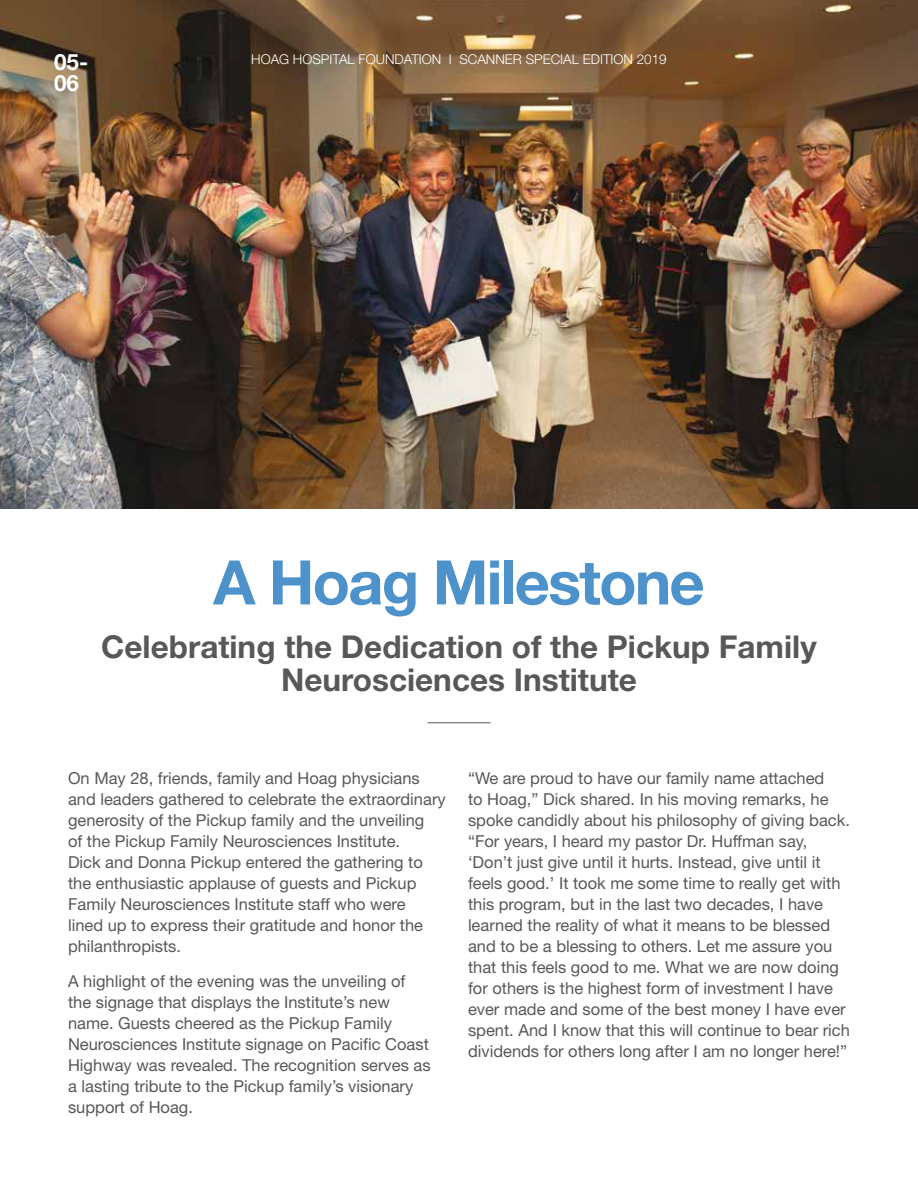
<style>
.page{position:relative;width:918px;height:1188px;background:#fff}
.page>*{position:absolute;margin:0;border:0;box-sizing:border-box;transform-origin:0 0}
.t1{font:700 61.5px "Helvetica Neue LT Std";letter-spacing:-.03em;color:#4d92ca}
.t2{font:700 31.5px/33px "Helvetica Neue LT Std";color:#58585a;text-align:center}
.t3{font:700 22.5px/21px "Helvetica Neue LT Std";color:#fff}
.t4{font:16.5px/21px "Helvetica Neue LT Std";color:#58585a}
.t5{font:300 13.5px "Helvetica Neue LT Std";color:#fff}
</style>
<div class="page">
<img style="left:0;top:0;width:918px;height:509px">
<hr style="left:428px;top:722px;width:62px;height:1px;background:#58585a">
<h3 class="t3" style="left:54px;top:51px;width:36px">05-<br>06</h3>
<p class="t5" style="left:251px;top:51px;width:417px">HOAG HOSPITAL FOUNDATION I SCANNER SPECIAL EDITION 2019</p>
<h1 class="t1" style="left:213px;top:544px;width:493px">A Hoag Milestone</h1>
<h2 class="t2" style="left:101px;top:629px;width:717px">Celebrating the Dedication of the Pickup Family<br>Neurosciences Institute</h2>
<p class="t4" style="left:68px;top:767px;width:379px">On May 28, friends, family and Hoag physicians and leaders gathered to celebrate the extraordinary generosity of the Pickup family and the unveiling<br>of the Pickup Family Neurosciences Institute.<br>Dick and Donna Pickup entered the gathering to the enthusiastic applause of guests and Pickup Family Neurosciences Institute staff who were<br>lined up to express their gratitude and honor the philanthropists.</p>
<p class="t4" style="left:68px;top:970px;width:364px">A highlight of the evening was the unveiling of the signage that displays the Institute’s new name. Guests cheered as the Pickup Family Neurosciences Institute signage on Pacific Coast Highway was revealed. The recognition serves as a lasting tribute to the Pickup family’s visionary support of Hoag.</p>
<p class="t4" style="left:468px;top:767px;width:384px">“We are proud to have our family name attached<br>to Hoag,” Dick shared. In his moving remarks, he spoke candidly about his philosophy of giving back. “For years, I heard my pastor Dr. Huffman say, ‘Don’t just give until it hurts. Instead, give until it feels good.’ It took me some time to really get with this program, but in the last two decades, I have learned the reality of what it means to be blessed and to be a blessing to others. Let me assure you that this feels good to me. What we are now doing for others is the highest form of investment I have ever made and some of the best money I have ever spent. And I know that this will continue to bear rich dividends for others long after I am no longer here!”</p>
</div>
